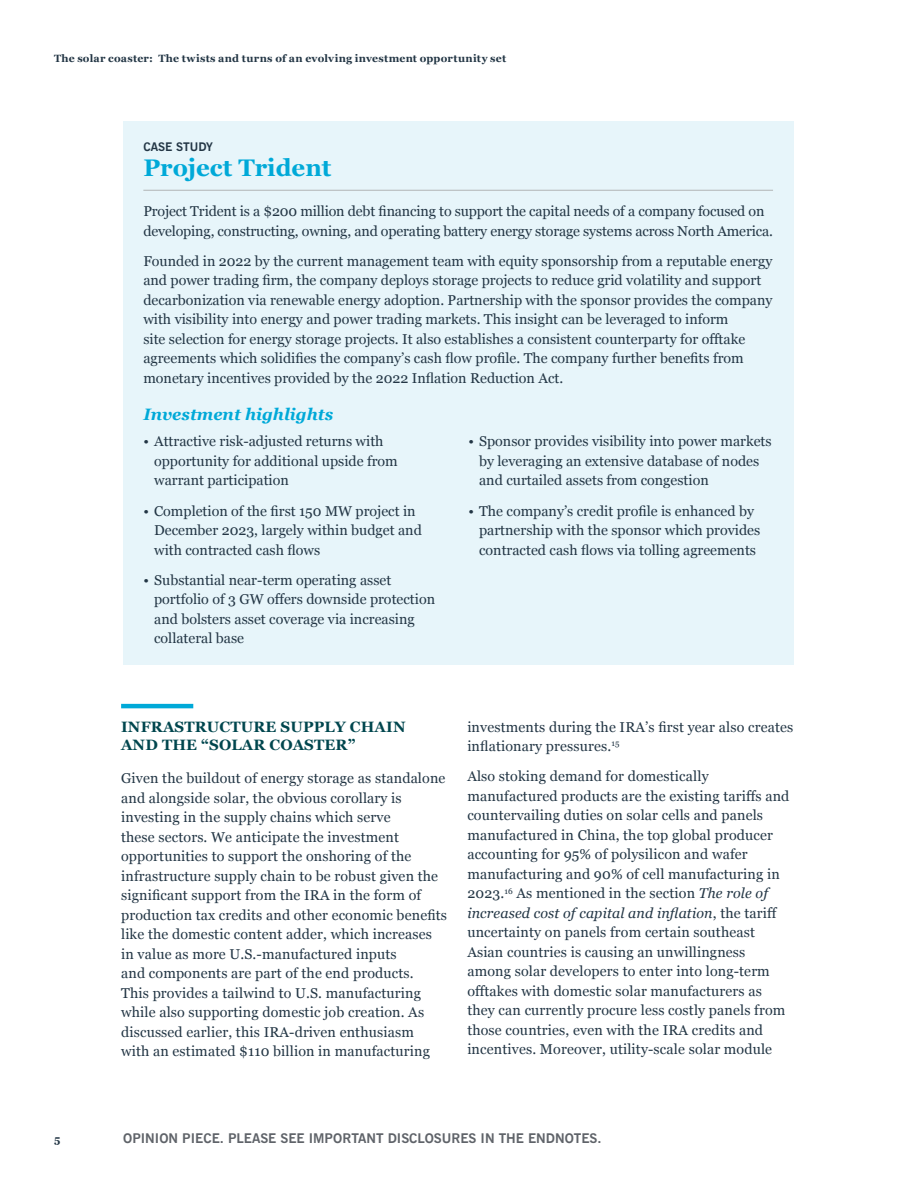
<style>
.page{position:relative;width:918px;height:1188px;background:#fff}
.page>*{position:absolute;margin:0;border:0;box-sizing:border-box;transform-origin:0 0}
.Body{font:700 24px "Georgia";color:#00a9d8}
.Chart_Subhead{font:italic 700 16.5px "Georgia";color:#00a9d8}
.Subhead_1{font:700 15px/18px "Georgia";letter-spacing:.01em;color:#00464e}
.Body-2{font:14.25px/19.5px "Georgia";color:#233645}
.t1{font:700 13.5px "News Gothic BT";color:#5f6369}
.Body-3{font:700 12px "News Gothic BT";color:#233645}
.t2{font:700 10.5px "Georgia";letter-spacing:.025em;color:#233645}
.s1{font-style:italic}
</style>
<div class="page">
<hr style="left:121px;top:704px;width:72px;height:4px;background:#00a9d8">
<div style="left:123px;top:122px;width:670px;height:543px;background:#e7f5fa"></div>
<hr style="left:143px;top:190px;width:630px;height:1px;background:#b1b4b5">
<p class="t2" style="left:54px;top:50px;width:454px">The solar coaster: The twists and turns of an evolving investment opportunity set</p>
<p class="Body-3" style="left:143px;top:139px;width:71px">CASE STUDY</p>
<p class="Body" style="left:143px;top:150px;width:190px">Project Trident</p>
<p class="Body-2" style="left:143px;top:201px;width:631px">Project Trident is a $200 million debt financing to support the capital needs of a company focused on developing, constructing, owning, and operating battery energy storage systems across North America.</p>
<p class="Body-2" style="left:143px;top:251px;width:631px">Founded in 2022 by the current management team with equity sponsorship from a reputable energy and power trading firm, the company deploys storage projects to reduce grid volatility and support decarbonization via renewable energy adoption. Partnership with the sponsor provides the company with visibility into energy and power trading markets. This insight can be leveraged to inform<br>site selection for energy storage projects. It also establishes a consistent counterparty for offtake agreements which solidifies the company’s cash flow profile. The company further benefits from monetary incentives provided by the 2022 Inflation Reduction Act.</p>
<p class="Chart_Subhead" style="left:143px;top:402px;width:191px">Investment highlights</p>
<p class="Body-2" style="left:154px;top:431px;width:245px;text-indent:-11px">• Attractive risk-adjusted returns with opportunity for additional upside from warrant participation</p>
<p class="Body-2" style="left:154px;top:500px;width:269px;text-indent:-11px">• Completion of the first 150 MW project in<br>December 2023, largely within budget and with contracted cash flows</p>
<p class="Body-2" style="left:154px;top:570px;width:282px;text-indent:-11px">• Substantial near-term operating asset portfolio of 3 GW offers downside protection and bolsters asset coverage via increasing collateral base</p>
<p class="Body-2" style="left:479px;top:431px;width:294px;text-indent:-11px">• Sponsor provides visibility into power markets by leveraging an extensive database of nodes and curtailed assets from congestion</p>
<p class="Body-2" style="left:479px;top:500px;width:283px;text-indent:-11px">• The company’s credit profile is enhanced by partnership with the sponsor which provides contracted cash flows via tolling agreements</p>
<p class="t2" style="left:54px;top:1131px;width:8px">5</p>
<p class="Subhead_1" style="left:121px;top:717px;width:286px">INFRASTRUCTURE SUPPLY CHAIN<br>AND THE “SOLAR COASTER”</p>
<p class="Body-2" style="left:121px;top:768px;width:327px">Given the buildout of energy storage as standalone and alongside solar, the obvious corollary is investing in the supply chains which serve<br>these sectors. We anticipate the investment opportunities to support the onshoring of the infrastructure supply chain to be robust given the significant support from the IRA in the form of production tax credits and other economic benefits like the domestic content adder, which increases in value as more U.S.-manufactured inputs<br>and components are part of the end products.<br>This provides a tailwind to U.S. manufacturing while also supporting domestic job creation. As discussed earlier, this IRA-driven enthusiasm<br>with an estimated $110 billion in manufacturing</p>
<p class="Body-2" style="left:467px;top:716px;width:327px">investments during the IRA’s first year also creates inflationary pressures.<sup>15</sup></p>
<p class="Body-2" style="left:467px;top:766px;width:324px">Also stoking demand for domestically manufactured products are the existing tariffs and countervailing duties on solar cells and panels manufactured in China, the top global producer accounting for 95% of polysilicon and wafer manufacturing and 90% of cell manufacturing in 2023.<sup>16</sup> As mentioned in the section <span class="s1">The role of increased cost of capital and inflation</span>, the tariff uncertainty on panels from certain southeast Asian countries is causing an unwillingness among solar developers to enter into long-term offtakes with domestic solar manufacturers as they can currently procure less costly panels from those countries, even with the IRA credits and incentives. Moreover, utility-scale solar module</p>
<p class="t1" style="left:123px;top:1130px;width:480px">OPINION PIECE. PLEASE SEE IMPORTANT DISCLOSURES IN THE ENDNOTES.</p>
</div>
